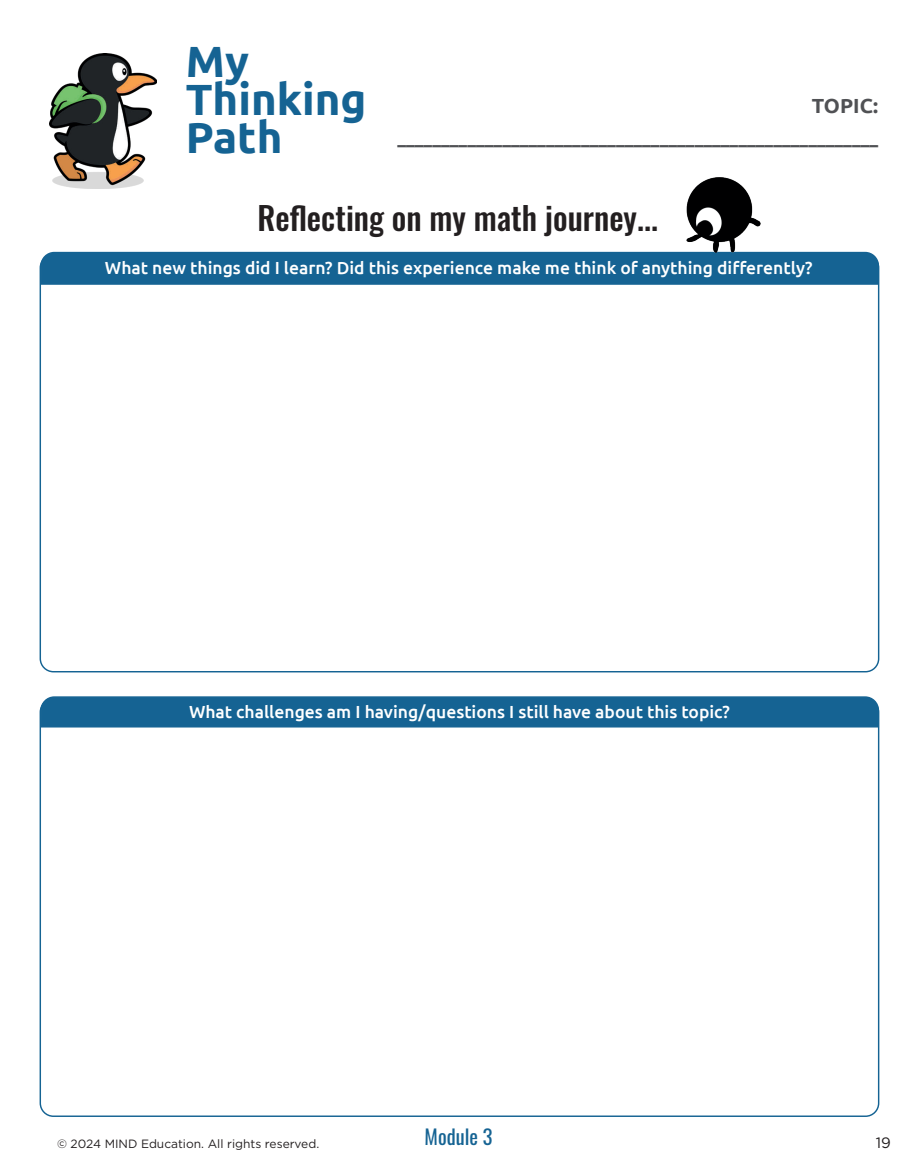
<style>
.page{position:relative;width:918px;height:1175px;background:#fff}
.page>*{position:absolute;margin:0;border:0;box-sizing:border-box;transform-origin:0 0}
.t1{font:700 43.65px/38px "Ubuntu";color:#156393}
.t2{font:500 32.1px "Oswald";color:#231f20}
.t3{font:20.4px "Oswald";color:#156393}
.t4{font:700 20.4px "Ubuntu";color:#505154}
.t5{font:500 17.55px "Ubuntu";color:#fff}
.t6{font:700 17.55px "Ubuntu";color:#505154}
.t7{font:15px "Gotham";color:#231f20}
.t8{font:12px "Gotham";color:#231f20}
</style>
<div class="page">
<img style="left:49px;top:53px;width:108px;height:135px">
<div style="left:40px;top:696px;width:840px;height:32px;background:#156393"></div>
<div style="left:40px;top:251px;width:840px;height:34px;background:#156393"></div>
<img style="left:687px;top:177px;width:73px;height:75px">
<p class="t1" style="left:186px;top:42px;width:182px">My<br>Thinking<br>Path</p>
<p class="t4" style="left:812px;top:93px;width:68px">TOPIC:</p>
<p class="t6" style="left:397px;top:127px;width:482px">_______________________________________________________</p>
<p class="t2" style="left:258px;top:201px;width:402px">Reflecting on my math journey...</p>
<p class="t5" style="left:105px;top:257px;width:709px">What new things did I learn? Did this experience make me think of anything differently?</p>
<p class="t5" style="left:189px;top:700px;width:542px">What challenges am I having/questions I still have about this topic?</p>
<p class="t3" style="left:425px;top:1118px;width:69px">Module 3</p>
<p class="t8" style="left:57px;top:1136px;width:264px">© 2024 MIND Education. All rights reserved.</p>
<p class="t7" style="left:876px;top:1133px;width:17px">19</p>
</div>
